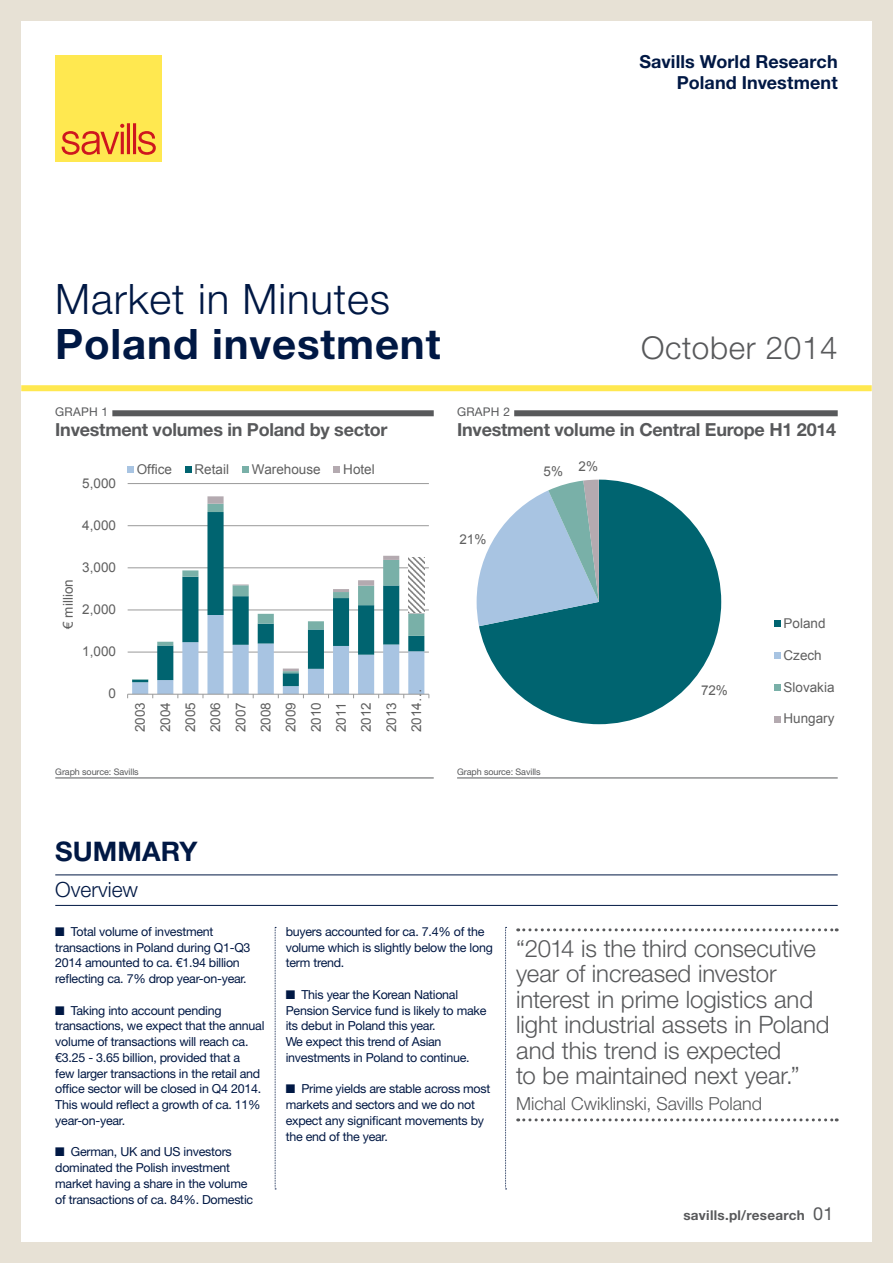
<style>
.page{position:relative;width:893px;height:1263px;background:#e7e1d5}
.page>*{position:absolute;margin:0;border:0;box-sizing:border-box;transform-origin:0 0}
.t1{font:700 42px "Helvetica Neue LT Std";letter-spacing:.02em;color:#001844}
.t2{font:300 42px "Helvetica Neue LT Std";letter-spacing:.02em;color:#001844}
.t3{font:300 31.5px "Helvetica Neue LT Std";letter-spacing:.02em;color:#58595b}
.t4{font:700 27px "Helvetica Neue LT Std";letter-spacing:.005em;color:#001844}
.t5{font:300 24px/25.5px "Helvetica Neue LT Std";letter-spacing:-.005em;color:#58595b}
.t6{font:300 21px "Helvetica Neue LT Std";color:#001844}
.t7{font:700 18px "Helvetica Neue LT Std";letter-spacing:-.015em;color:#58595b}
.t8{font:700 18px/21px "Helvetica Neue LT Std";letter-spacing:.005em;color:#001844;text-align:right}
.t9{font:300 18px "Helvetica Neue LT Std";color:#58595b}
.t10{font:13.5px/25px "Arial";color:#5f5f5f}
.t11{font:700 13.5px "Helvetica Neue LT Std";letter-spacing:.02em;color:#58595b}
.t12{font:12.45px/15.8px "Helvetica Neue LT Std";letter-spacing:-.02em;color:#001844}
.t13{font:12px "Helvetica Neue LT Std";letter-spacing:.11em;color:#58595b}
.t14{font:9px "Helvetica Neue LT Std";letter-spacing:-.01em;color:#58595b}
.s1{font-weight:400;font-size:18px}
</style>
<div class="page">
<div style="left:21px;top:21px;width:851px;height:1221px;background:#fff"></div>
<div style="left:55px;top:55px;width:107px;height:107px;background:#ffe850"></div>
<svg style="left:62px;top:123px;width:94px;height:32px"></svg>
<div style="left:21px;top:385px;width:851px;height:6px;background:#ffe850"></div>
<hr style="left:55px;top:874px;width:783px;height:1px;background:#001844">
<hr style="left:55px;top:905px;width:783px;height:1px;background:#001844">
<svg style="left:275px;top:927px;width:1px;height:262px"></svg>
<svg style="left:505px;top:927px;width:2px;height:262px"></svg>
<hr style="left:55px;top:777px;width:379px;height:1px;background:#58595b">
<hr style="left:457px;top:777px;width:381px;height:1px;background:#58595b">
<div style="left:112px;top:410px;width:322px;height:6px;background:#58595b"></div>
<div style="left:514px;top:410px;width:324px;height:6px;background:#58595b"></div>
<svg style="left:518px;top:928px;width:319px;height:3px"></svg>
<svg style="left:518px;top:1118px;width:319px;height:3px"></svg>
<svg style="left:479px;top:480px;width:242px;height:244px;fill:#006470"></svg>
<svg style="left:477px;top:480px;width:122px;height:146px"></svg>
<div style="left:774px;top:620px;width:6px;height:7px;background:#006470"></div>
<div style="left:774px;top:652px;width:6px;height:7px;background:#a8c4e2"></div>
<div style="left:774px;top:684px;width:6px;height:7px;background:#79b0a8"></div>
<svg style="left:774px;top:716px;width:6px;height:6px"></svg>
<hr style="left:128px;top:483px;width:301px;height:1px;background:#999">
<svg style="left:127px;top:496px;width:303px;height:202px"></svg>
<div style="left:127px;top:466px;width:7px;height:7px;background:#a8c4e2"></div>
<div style="left:185px;top:466px;width:6px;height:7px;background:#006470"></div>
<div style="left:242px;top:466px;width:7px;height:7px;background:#79b0a8"></div>
<div style="left:333px;top:466px;width:7px;height:7px;background:#b4aab0"></div>
<h3 class="t8" style="left:639px;top:51px;width:200px">Savills World Research<br>Poland Investment</h3>
<h1 class="t2" style="left:55px;top:274px;width:336px">Market in Minutes</h1>
<h1 class="t1" style="left:55px;top:318px;width:387px">Poland investment</h1>
<h2 class="t3" style="left:641px;top:329px;width:198px">October 2014</h2>
<p class="t13" style="left:55px;top:405px;width:54px">graph 1</p>
<h3 class="t7" style="left:55px;top:419px;width:334px">Investment volumes in Poland by sector</h3>
<p class="t10" style="left:82px;top:471px;width:35px">5,000</p>
<p class="t10" style="left:82px;top:513px;width:35px">4,000</p>
<p class="t10" style="left:56px;top:629px;width:51px;rotate:-90deg">€ million</p>
<p class="t10" style="left:82px;top:555px;width:35px">3,000</p>
<p class="t10" style="left:82px;top:597px;width:35px">2,000</p>
<p class="t10" style="left:82px;top:639px;width:35px">1,000</p>
<p class="t10" style="left:109px;top:681px;width:9px">0</p>
<p class="t10" style="left:137px;top:457px;width:37px">Office</p>
<p class="t10" style="left:195px;top:457px;width:36px">Retail</p>
<p class="t10" style="left:252px;top:457px;width:71px">Warehouse</p>
<p class="t10" style="left:343px;top:457px;width:33px">Hotel</p>
<p class="t10" style="left:128px;top:732px;width:45px;rotate:-90deg">2003<br>2004<br>2005<br>2006<br>2007<br>2008<br>2009<br>2010<br>2011<br>2012<br>2013<br>2014…</p>
<p class="t13" style="left:457px;top:405px;width:54px">graph 2</p>
<h3 class="t7" style="left:457px;top:419px;width:381px">Investment volume in Central Europe H1 2014</h3>
<p class="t10" style="left:459px;top:527px;width:28px">21%</p>
<p class="t10" style="left:543px;top:456px;width:56px">5% 2%</p>
<p class="t10" style="left:701px;top:677px;width:28px">72%</p>
<p class="t10" style="left:783px;top:611px;width:44px">Poland</p>
<p class="t10" style="left:783px;top:643px;width:40px">Czech</p>
<p class="t10" style="left:783px;top:674px;width:53px">Slovakia</p>
<p class="t10" style="left:783px;top:706px;width:53px">Hungary</p>
<p class="t14" style="left:55px;top:766px;width:85px">Graph source: Savills</p>
<p class="t14" style="left:457px;top:766px;width:85px">Graph source: Savills</p>
<h3 class="t4" style="left:55px;top:835px;width:144px">SUMMARY</h3>
<h3 class="t6" style="left:55px;top:876px;width:84px">Overview</h3>
<p class="t12" style="left:55px;top:923px;width:197px">■ Total volume of investment transactions in Poland during Q1-Q3<br>2014 amounted to ca. €1.94 billion reflecting ca. 7% drop year-on-year.</p>
<p class="t12" style="left:55px;top:1002px;width:211px">■ Taking into account pending transactions, we expect that the annual volume of transactions will reach ca. €3.25 - 3.65 billion, provided that a<br>few larger transactions in the retail and office sector will be closed in Q4 2014.<br>This would reflect a growth of ca. 11% year-on-year.</p>
<p class="t12" style="left:55px;top:1144px;width:199px">■ German, UK and US investors dominated the Polish investment market having a share in the volume of transactions of ca. 84%. Domestic</p>
<p class="t12" style="left:286px;top:923px;width:209px">buyers accounted for ca. 7.4% of the volume which is slightly below the long term trend.</p>
<p class="t12" style="left:286px;top:986px;width:202px">■ This year the Korean National<br>Pension Service fund is likely to make its debut in Poland this year.<br>We expect this trend of Asian investments in Poland to continue.</p>
<p class="t12" style="left:286px;top:1081px;width:206px">■ Prime yields are stable across most markets and sectors and we do not expect any significant movements by the end of the year.</p>
<h3 class="t5" style="left:516px;top:935px;width:315px">“2014 is the third consecutive year of increased investor interest in prime logistics and light industrial assets in Poland and this trend is expected<br>to be maintained next year.”</h3>
<h3 class="t9" style="left:516px;top:1092px;width:247px">Michal Cwiklinski, Savills Poland</h3>
<p class="t11" style="left:683px;top:1207px;width:152px">savills.pl/research <span class="s1">01</span></p>
</div>
